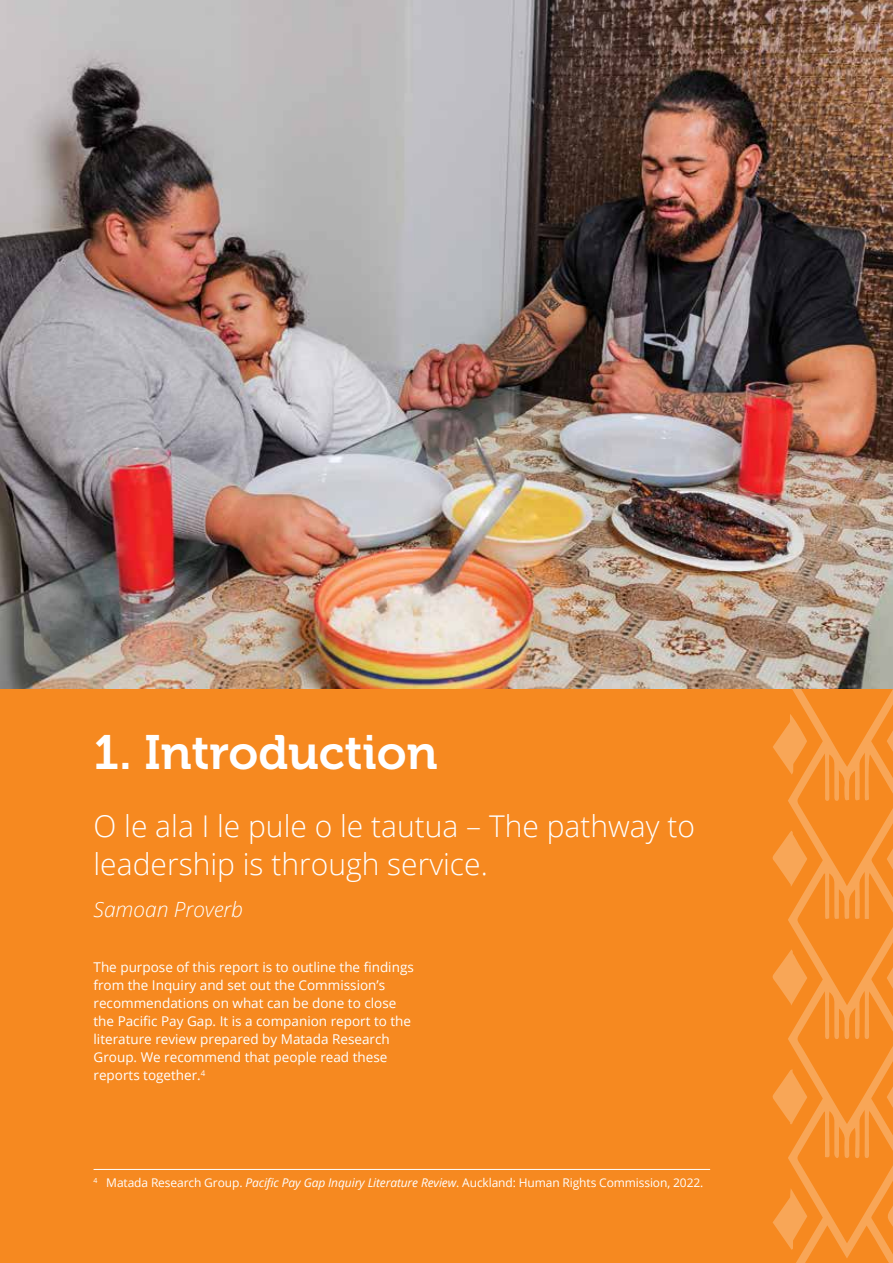
<style>
.page{position:relative;width:893px;height:1263px;background:#f68920}
.page>*{position:absolute;margin:0;border:0;box-sizing:border-box;transform-origin:0 0}
.t1{font:48px "Museo 700";color:#fff}
.t2{font:300 30px/37.5px "Open Sans";color:#fff}
.t3{font:italic 300 21px "Open Sans";color:#fff}
.t4{font:13.5px/18px "Open Sans";color:#fff}
.t5{font:12px "Open Sans";letter-spacing:-.01em;color:#fff}
.s1{font-style:italic}
</style>
<div class="page">
<hr style="left:94px;top:1169px;width:616px;height:1px;background:#fff">
<svg style="left:788px;top:689px;width:105px;height:574px"></svg>
<svg style="left:773px;top:714px;width:34px;height:61px"></svg>
<svg style="left:772px;top:830px;width:35px;height:57px"></svg>
<svg style="left:773px;top:1188px;width:34px;height:62px"></svg>
<svg style="left:772px;top:949px;width:35px;height:57px"></svg>
<svg style="left:772px;top:1069px;width:35px;height:55px"></svg>
<img style="left:0;top:0;width:893px;height:689px">
<h1 class="t1" style="left:94px;top:725px;width:346px">1. Introduction</h1>
<h2 class="t2" style="left:94px;top:807px;width:603px">O le ala I le pule o le tautua – The pathway to leadership is through service.</h2>
<h3 class="t3" style="left:94px;top:894px;width:151px">Samoan Proverb</h3>
<p class="t4" style="left:94px;top:958px;width:322px">The purpose of this report is to outline the findings from the Inquiry and set out the Commission’s recommendations on what can be done to close the Pacific Pay Gap. It is a companion report to the literature review prepared by Matada Research Group. We recommend that people read these reports together.<sup>4</sup></p>
<p class="t5" style="left:94px;top:1174px;width:611px"><sup>4</sup> Matada Research Group. <span class="s1">Pacific Pay Gap Inquiry Literature Review</span>. Auckland: Human Rights Commission, 2022.</p>
</div>
